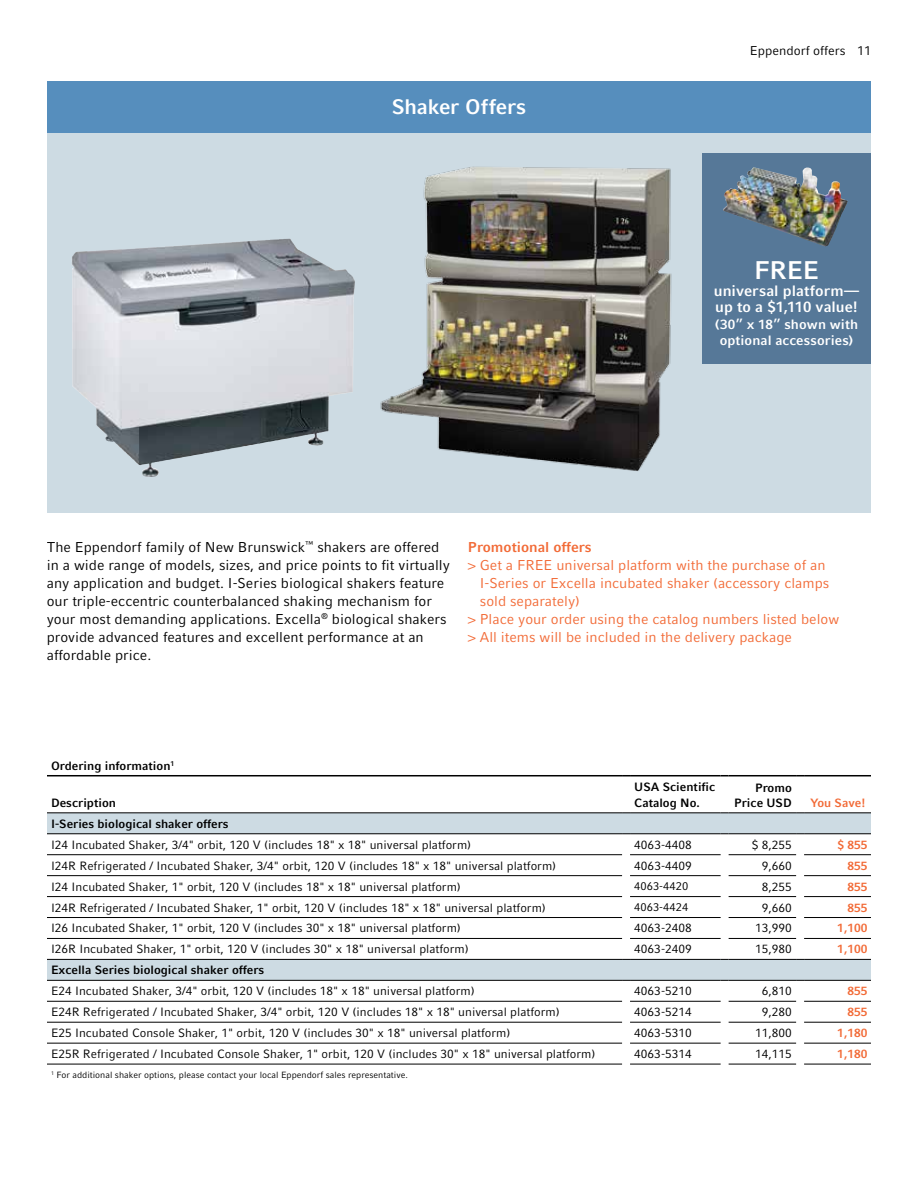
<style>
.page{position:relative;width:918px;height:1188px;background:#fff}
.page>*{position:absolute;margin:0;border:0;box-sizing:border-box;transform-origin:0 0}
.t1{font:700 25.5px "Compatil Factfor Eppendorf";color:#fff}
.t2{font:700 21px "Compatil Factfor Eppendorf";letter-spacing:-.005em;color:#fff}
.t3{font:700 15px/16.5px "Compatil Factfor Eppendorf";color:#fff}
.t4{font:14.25px/18px "Compatil Factfor Eppendorf";color:#000}
.t5{font:14.25px "Compatil Factfor Eppendorf";color:#f26a36}
.t6{font:700 14.25px "Compatil Factfor Eppendorf";color:#f26a36}
.t7{font:700 13.5px/16.5px "Compatil Factfor Eppendorf";letter-spacing:.005em;color:#fff;text-align:center}
.t8{font:12.75px "Compatil Factfor Eppendorf";color:#000}
.t9{font:12px "Compatil Factfor Eppendorf";color:#000}
.t10{font:700 12px/16.2px "Compatil Factfor Eppendorf";color:#000}
.t11{font:700 12px "Compatil Factfor Eppendorf";color:#f26a36}
.t12{font:11.25px "Compatil Factfor Eppendorf";color:#000}
.t13{font:9px "Compatil Factfor Eppendorf";color:#000}
.s1{font-family:"Compatil Textfor Eppendorf"}
</style>
<div class="page">
<div style="left:47px;top:81px;width:824px;height:431px;background:#cddbe3"></div>
<div style="left:33px;top:81px;width:852px;height:51px;background:#568ebd"></div>
<img style="left:380px;top:166px;width:292px;height:305px">
<img style="left:72px;top:239px;width:242px;height:238px">
<div style="left:702px;top:153px;width:169px;height:210px;background:#567898"></div>
<img style="left:723px;top:167px;width:125px;height:79px">
<svg style="left:47px;top:813px;width:824px;height:167px"></svg>
<svg style="left:47px;top:1000px;width:824px;height:65px"></svg>
<hr style="left:47px;top:938px;width:575px;height:1px;background:#000">
<hr style="left:630px;top:938px;width:91px;height:1px;background:#000">
<hr style="left:729px;top:938px;width:67px;height:1px;background:#000">
<hr style="left:804px;top:938px;width:68px;height:1px;background:#000">
<hr style="left:47px;top:1001px;width:575px;height:1px;background:#000">
<hr style="left:630px;top:1001px;width:91px;height:1px;background:#000">
<hr style="left:729px;top:1001px;width:67px;height:1px;background:#000">
<hr style="left:804px;top:1001px;width:68px;height:1px;background:#000">
<hr style="left:47px;top:1043px;width:575px;height:1px;background:#000">
<hr style="left:630px;top:1043px;width:91px;height:1px;background:#000">
<hr style="left:729px;top:1043px;width:67px;height:1px;background:#000">
<hr style="left:804px;top:1043px;width:68px;height:1px;background:#000">
<hr style="left:47px;top:1064px;width:575px;height:1px;background:#000">
<hr style="left:630px;top:1064px;width:91px;height:1px;background:#000">
<hr style="left:729px;top:1064px;width:67px;height:1px;background:#000">
<hr style="left:804px;top:1064px;width:68px;height:1px;background:#000">
<hr style="left:47px;top:854px;width:575px;height:1px;background:#000">
<hr style="left:630px;top:854px;width:91px;height:1px;background:#000">
<hr style="left:729px;top:854px;width:67px;height:1px;background:#000">
<hr style="left:804px;top:854px;width:68px;height:1px;background:#000">
<hr style="left:47px;top:775px;width:575px;height:1px;background:#000">
<hr style="left:630px;top:775px;width:91px;height:1px;background:#000">
<hr style="left:729px;top:775px;width:67px;height:1px;background:#000">
<hr style="left:804px;top:775px;width:68px;height:1px;background:#000">
<hr style="left:47px;top:1022px;width:575px;height:1px;background:#000">
<hr style="left:630px;top:1022px;width:91px;height:1px;background:#000">
<hr style="left:729px;top:1022px;width:67px;height:1px;background:#000">
<hr style="left:804px;top:1022px;width:68px;height:1px;background:#000">
<hr style="left:47px;top:980px;width:575px;height:1px;background:#000">
<hr style="left:630px;top:980px;width:91px;height:1px;background:#000">
<hr style="left:729px;top:980px;width:67px;height:1px;background:#000">
<hr style="left:804px;top:980px;width:68px;height:1px;background:#000">
<hr style="left:47px;top:959px;width:575px;height:1px;background:#000">
<hr style="left:630px;top:959px;width:91px;height:1px;background:#000">
<hr style="left:729px;top:959px;width:67px;height:1px;background:#000">
<hr style="left:804px;top:959px;width:68px;height:1px;background:#000">
<hr style="left:47px;top:875px;width:575px;height:1px;background:#000">
<hr style="left:630px;top:875px;width:91px;height:1px;background:#000">
<hr style="left:729px;top:875px;width:67px;height:1px;background:#000">
<hr style="left:804px;top:875px;width:68px;height:1px;background:#000">
<hr style="left:47px;top:896px;width:575px;height:1px;background:#000">
<hr style="left:630px;top:896px;width:91px;height:1px;background:#000">
<hr style="left:729px;top:896px;width:67px;height:1px;background:#000">
<hr style="left:804px;top:896px;width:68px;height:1px;background:#000">
<hr style="left:47px;top:917px;width:575px;height:1px;background:#000">
<hr style="left:630px;top:917px;width:91px;height:1px;background:#000">
<hr style="left:729px;top:917px;width:67px;height:1px;background:#000">
<hr style="left:804px;top:917px;width:68px;height:1px;background:#000">
<hr style="left:47px;top:833px;width:575px;height:1px;background:#000">
<hr style="left:630px;top:833px;width:91px;height:1px;background:#000">
<hr style="left:729px;top:833px;width:67px;height:1px;background:#000">
<hr style="left:804px;top:833px;width:68px;height:1px;background:#000">
<hr style="left:47px;top:812px;width:575px;height:1px;background:#000">
<hr style="left:630px;top:812px;width:91px;height:1px;background:#000">
<hr style="left:729px;top:812px;width:67px;height:1px;background:#000">
<hr style="left:804px;top:812px;width:68px;height:1px;background:#000">
<div style="left:0;top:0;width:47px;height:1188px;background:#fff"></div>
<div style="left:871px;top:0;width:47px;height:1188px;background:#fff"></div>
<h2 class="t2" style="left:392px;top:95px;width:136px">Shaker Offers</h2>
<p class="t8" style="left:750px;top:43px;width:123px">Eppendorf offers 11</p>
<h1 class="t1" style="left:754px;top:255px;width:66px">FREE</h1>
<p class="t3" style="left:714px;top:282px;width:147px">universal platform— up to a $1,110 value!</p>
<p class="t7" style="left:715px;top:316px;width:145px">(30” x 18” shown with optional accessories)</p>
<p class="t4" style="left:47px;top:538px;width:405px">The Eppendorf family of New Brunswick<sup>™</sup> shakers are offered in a wide range of models, sizes, and price points to fit virtually any application and budget. I-Series biological shakers feature our triple-eccentric counterbalanced shaking mechanism for your most demanding applications. Excella<sup>®</sup> biological shakers provide advanced features and excellent performance at an affordable price.</p>
<p class="t6" style="left:468px;top:539px;width:125px">Promotional offers</p>
<p class="t5" style="left:468px;top:557px;width:359px"><span class="s1">&gt;</span> Get a FREE universal platform with the purchase of an</p>
<p class="t5" style="left:480px;top:575px;width:351px">I-Series or Excella incubated shaker (accessory clamps</p>
<p class="t5" style="left:480px;top:593px;width:102px">sold separately)</p>
<p class="t5" style="left:468px;top:611px;width:373px"><span class="s1">&gt;</span> Place your order using the catalog numbers listed below</p>
<p class="t5" style="left:468px;top:629px;width:326px"><span class="s1">&gt;</span> All items will be included in the delivery package</p>
<p class="t10" style="left:51px;top:758px;width:125px">Ordering information<sup>1</sup></p>
<p class="t10" style="left:51px;top:795px;width:67px">Description</p>
<p class="t10" style="left:634px;top:778px;width:83px">USA Scientific<br>Catalog No.</p>
<p class="t10" style="left:734px;top:780px;width:59px;line-height:15px;text-align:right">Promo<br>Price USD</p>
<p class="t11" style="left:810px;top:796px;width:57px">You Save!</p>
<p class="t10" style="left:51px;top:816px;width:179px">I-Series biological shaker offers</p>
<p class="t9" style="left:51px;top:838px;width:422px">I24 Incubated Shaker, 3/4" orbit, 120 V (includes 18" x 18" universal platform)</p>
<p class="t9" style="left:634px;top:838px;width:59px">4063-4408</p>
<p class="t9" style="left:752px;top:838px;width:42px">$ 8,255</p>
<p class="t11" style="left:837px;top:837px;width:32px">$ 855</p>
<p class="t9" style="left:51px;top:858px;width:507px">I24R Refrigerated / Incubated Shaker, 3/4" orbit, 120 V (includes 18" x 18" universal platform)</p>
<p class="t9" style="left:634px;top:858px;width:59px">4063-4409</p>
<p class="t9" style="left:762px;top:858px;width:32px">9,660</p>
<p class="t11" style="left:847px;top:858px;width:22px">855</p>
<p class="t9" style="left:51px;top:879px;width:411px">I24 Incubated Shaker, 1" orbit, 120 V (includes 18" x 18" universal platform)</p>
<p class="t12" style="left:634px;top:880px;width:55px">4063-4420</p>
<p class="t9" style="left:762px;top:879px;width:32px">8,255</p>
<p class="t11" style="left:847px;top:879px;width:22px">855</p>
<p class="t9" style="left:51px;top:900px;width:496px">I24R Refrigerated / Incubated Shaker, 1" orbit, 120 V (includes 18" x 18" universal platform)</p>
<p class="t12" style="left:634px;top:901px;width:55px">4063-4424</p>
<p class="t9" style="left:762px;top:900px;width:32px">9,660</p>
<p class="t11" style="left:847px;top:900px;width:22px">855</p>
<p class="t9" style="left:51px;top:921px;width:411px">I26 Incubated Shaker, 1" orbit, 120 V (includes 30" x 18" universal platform)</p>
<p class="t9" style="left:634px;top:921px;width:59px">4063-2408</p>
<p class="t9" style="left:755px;top:921px;width:38px">13,990</p>
<p class="t11" style="left:837px;top:921px;width:32px">1,100</p>
<p class="t9" style="left:51px;top:942px;width:419px">I26R Incubated Shaker, 1" orbit, 120 V (includes 30" x 18" universal platform)</p>
<p class="t9" style="left:634px;top:942px;width:59px">4063-2409</p>
<p class="t9" style="left:755px;top:942px;width:38px">15,980</p>
<p class="t11" style="left:837px;top:942px;width:32px">1,100</p>
<p class="t10" style="left:51px;top:962px;width:215px">Excella Series biological shaker offers</p>
<p class="t9" style="left:51px;top:984px;width:425px">E24 Incubated Shaker, 3/4" orbit, 120 V (includes 18" x 18" universal platform)</p>
<p class="t9" style="left:634px;top:984px;width:59px">4063-5210</p>
<p class="t9" style="left:762px;top:984px;width:32px">6,810</p>
<p class="t11" style="left:847px;top:984px;width:22px">855</p>
<p class="t9" style="left:51px;top:1005px;width:510px">E24R Refrigerated / Incubated Shaker, 3/4" orbit, 120 V (includes 18" x 18" universal platform)</p>
<p class="t9" style="left:634px;top:1005px;width:59px">4063-5214</p>
<p class="t9" style="left:762px;top:1005px;width:32px">9,280</p>
<p class="t11" style="left:847px;top:1005px;width:22px">855</p>
<p class="t9" style="left:51px;top:1026px;width:461px">E25 Incubated Console Shaker, 1" orbit, 120 V (includes 30" x 18" universal platform)</p>
<p class="t9" style="left:634px;top:1026px;width:59px">4063-5310</p>
<p class="t9" style="left:755px;top:1026px;width:38px">11,800</p>
<p class="t11" style="left:837px;top:1026px;width:32px">1,180</p>
<p class="t9" style="left:51px;top:1047px;width:546px">E25R Refrigerated / Incubated Console Shaker, 1" orbit, 120 V (includes 30" x 18" universal platform)</p>
<p class="t9" style="left:634px;top:1047px;width:59px">4063-5314</p>
<p class="t9" style="left:755px;top:1047px;width:38px">14,115</p>
<p class="t11" style="left:837px;top:1047px;width:32px">1,180</p>
<p class="t13" style="left:51px;top:1070px;width:358px"><sup>1</sup> For additional shaker options, please contact your local Eppendorf sales representative.</p>
</div>
